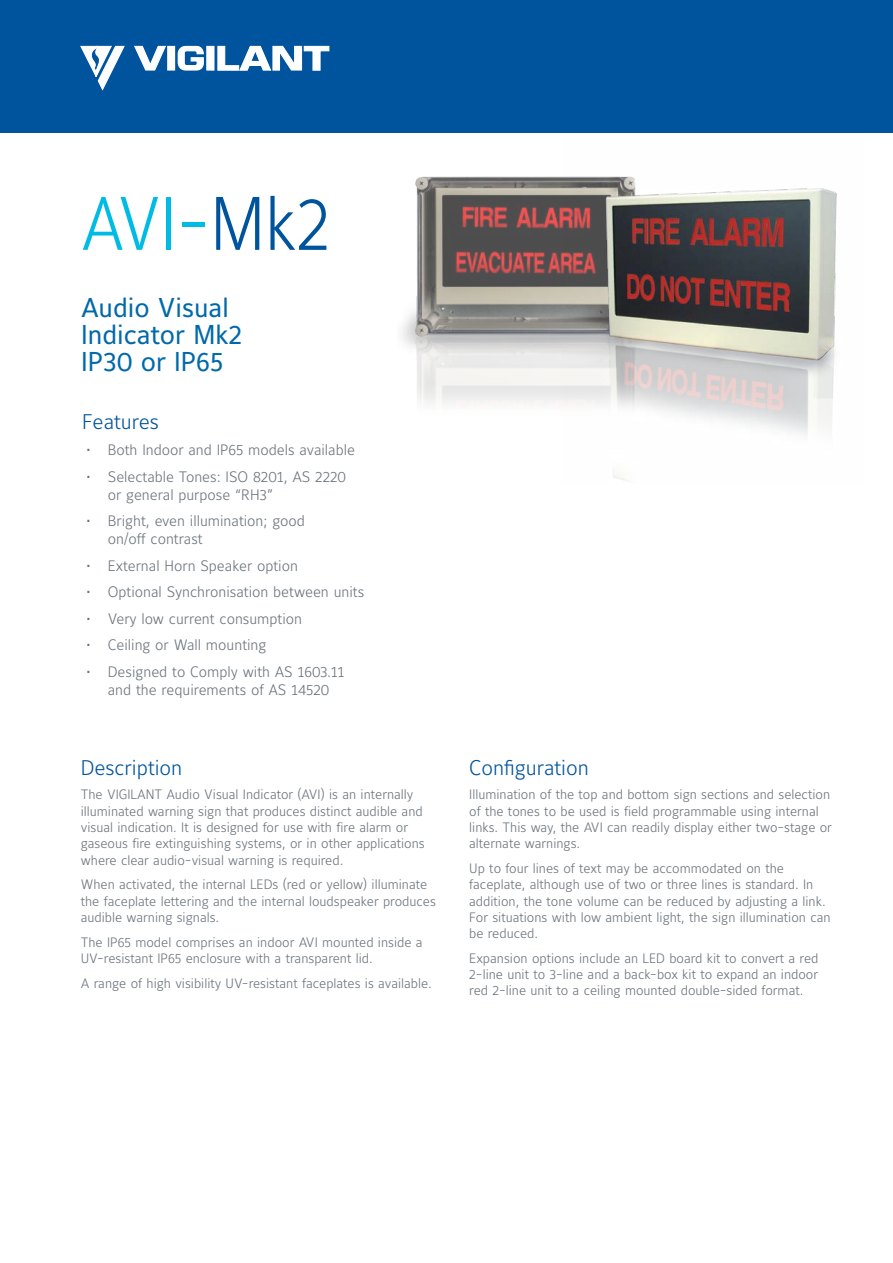
<style>
.page{position:relative;width:893px;height:1263px;background:#fff}
.page>*{position:absolute;margin:0;border:0;box-sizing:border-box;transform-origin:0 0}
.t1{font:300 75px "Maurea Jci Lf ML";color:#00bce4;scale:.9 1}
.t2{font:27px/27px "Maurea Jci Lf ML";color:#0069aa}
.t3{font:300 21px "Maurea Jci Lf ML";color:#00549e}
.t4{font:300 15px/18px "Maurea Jci Lf ML";color:#6a737b}
.t5{font:300 13.5px/16.2px "Maurea Jci Lf ML";color:#6a737b}
.s1{color:#00549e}
</style>
<div class="page">
<img style="left:402px;top:176px;width:159px;height:227px">
<img style="left:561px;top:176px;width:276px;height:306px">
<div style="left:0;top:0;width:893px;height:133px;background:#00549e"></div>
<svg style="left:134px;top:46px;width:32px;height:25px"></svg>
<div style="left:168px;top:46px;width:7px;height:24px;background:#fff"></div>
<div style="left:167px;top:46px;width:8px;height:25px;border:1px solid #fff"></div>
<svg style="left:177px;top:46px;width:27px;height:25px"></svg>
<div style="left:207px;top:46px;width:7px;height:24px;background:#fff"></div>
<div style="left:206px;top:46px;width:8px;height:25px;border:1px solid #fff"></div>
<svg style="left:217px;top:46px;width:112px;height:25px"></svg>
<svg style="left:80px;top:46px;width:45px;height:45px"></svg>
<h1 class="t1" style="left:81px;top:177px;width:278px">AVI-<span class="s1">Mk2</span></h1>
<h2 class="t2" style="left:81px;top:294px;width:163px">Audio Visual<br>Indicator Mk2<br>IP30 or IP65</h2>
<h3 class="t3" style="left:82px;top:408px;width:78px">Features</h3>
<p class="t4" style="left:87px;top:440px;width:270px">• Both Indoor and IP65 models available</p>
<p class="t4" style="left:108px;top:467px;width:240px;text-indent:-21px">• Selectable Tones: ISO 8201, AS 2220 or general purpose “RH3”</p>
<p class="t4" style="left:108px;top:511px;width:199px;text-indent:-21px">• Bright, even illumination; good on/off contrast</p>
<p class="t4" style="left:87px;top:556px;width:213px">• External Horn Speaker option</p>
<p class="t4" style="left:87px;top:583px;width:279px">• Optional Synchronisation between units</p>
<p class="t4" style="left:87px;top:609px;width:217px">• Very low current consumption</p>
<p class="t4" style="left:87px;top:636px;width:181px">• Ceiling or Wall mounting</p>
<p class="t4" style="left:87px;top:662px;width:260px;text-align:center">• Designed to Comply with AS 1603.11 and the requirements of AS 14520</p>
<h3 class="t3" style="left:81px;top:754px;width:103px">Description</h3>
<p class="t5" style="left:81px;top:786px;width:345px">The VIGILANT Audio Visual Indicator (AVI) is an internally illuminated warning sign that produces distinct audible and visual indication. It is designed for use with fire alarm or gaseous fire extinguishing systems, or in other applications where clear audio-visual warning is required.</p>
<p class="t5" style="left:81px;top:876px;width:357px">When activated, the internal LEDs (red or yellow) illuminate the faceplate lettering and the internal loudspeaker produces audible warning signals.</p>
<p class="t5" style="left:81px;top:933px;width:343px">The IP65 model comprises an indoor AVI mounted inside a<br>UV-resistant IP65 enclosure with a transparent lid.</p>
<p class="t5" style="left:81px;top:974px;width:353px">A range of high visibility UV-resistant faceplates is available.</p>
<h3 class="t3" style="left:469px;top:754px;width:121px">Configuration</h3>
<p class="t5" style="left:469px;top:786px;width:364px">Illumination of the top and bottom sign sections and selection of the tones to be used is field programmable using internal links. This way, the AVI can readily display either two-stage or alternate warnings.</p>
<p class="t5" style="left:469px;top:860px;width:363px">Up to four lines of text may be accommodated on the faceplate, although use of two or three lines is standard. In addition, the tone volume can be reduced by adjusting a link.<br>For situations with low ambient light, the sign illumination can be reduced.</p>
<p class="t5" style="left:469px;top:950px;width:351px;text-align:justify">Expansion options include an LED board kit to convert a red 2-line unit to 3-line and a back-box kit to expand an indoor red 2-line unit to a ceiling mounted double-sided format.</p>
</div>
